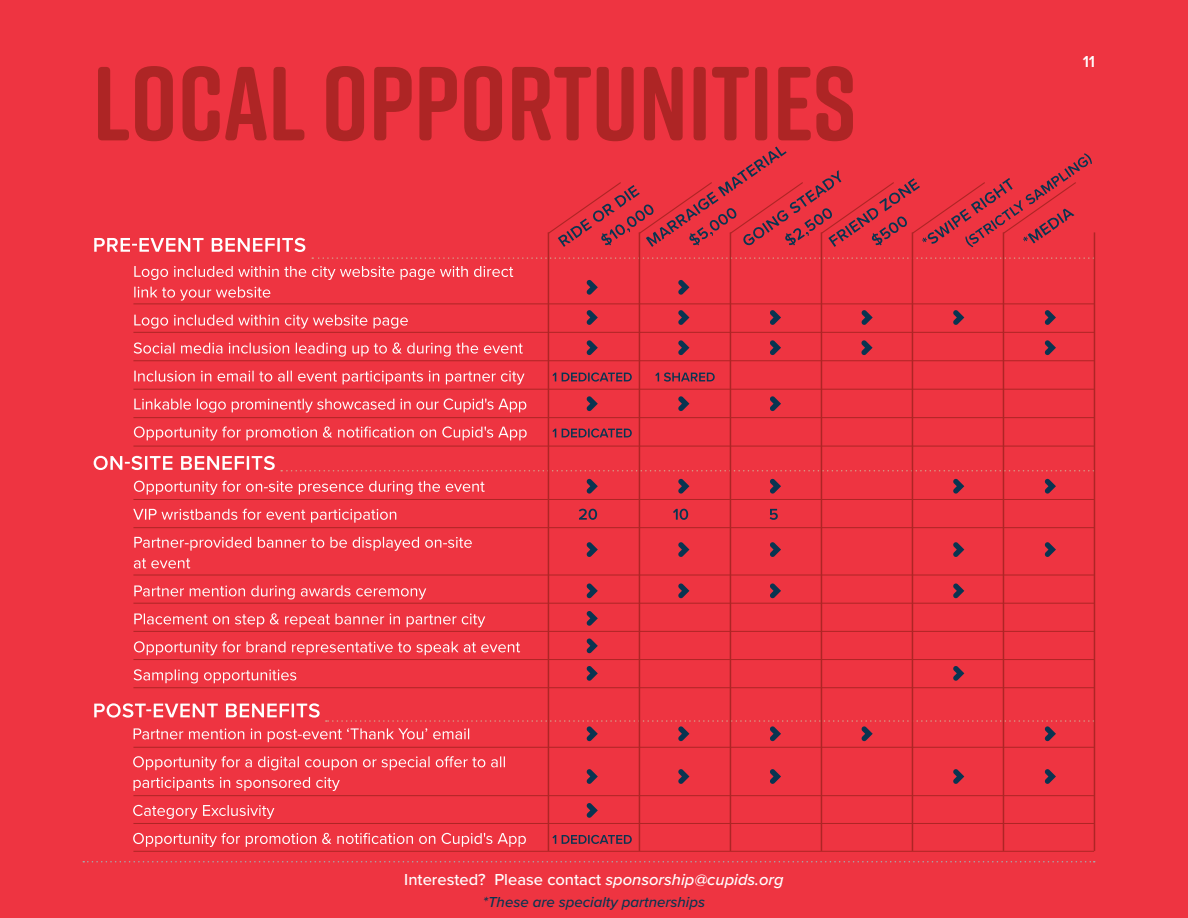
<style>
.page{position:relative;width:1188px;height:918px;background:#ee3441}
.page>*{position:absolute;margin:0;border:0;box-sizing:border-box;transform-origin:0 0}
.t1{font:700 105px "Rift Soft";color:#ae2525}
.t2{font:500 16.5px "Proxima Nova";color:#fff}
.t3{font:600 16.5px "Proxima Nova";color:#fff}
.t4{font:italic 500 15px "Proxima Nova";color:#093451}
.s1{font-style:italic}
</style>
<div class="page">
<svg style="left:83px;top:861px;width:1008px;height:1px"></svg>
<hr style="left:133px;top:851px;width:961px;height:1px;background:#ae2525">
<hr style="left:133px;top:499px;width:961px;height:1px;background:#ae2525">
<hr style="left:133px;top:304px;width:961px;height:1px;background:#ae2525">
<hr style="left:133px;top:527px;width:961px;height:1px;background:#ae2525">
<hr style="left:133px;top:332px;width:961px;height:1px;background:#ae2525">
<hr style="left:133px;top:575px;width:961px;height:1px;background:#ae2525">
<hr style="left:133px;top:360px;width:961px;height:1px;background:#ae2525">
<hr style="left:133px;top:603px;width:961px;height:1px;background:#ae2525">
<hr style="left:133px;top:389px;width:961px;height:1px;background:#ae2525">
<hr style="left:133px;top:417px;width:961px;height:1px;background:#ae2525">
<hr style="left:133px;top:446px;width:961px;height:1px;background:#ae2525">
<hr style="left:133px;top:631px;width:961px;height:1px;background:#ae2525">
<hr style="left:133px;top:659px;width:961px;height:1px;background:#ae2525">
<hr style="left:133px;top:687px;width:961px;height:1px;background:#ae2525">
<hr style="left:133px;top:747px;width:961px;height:1px;background:#ae2525">
<hr style="left:133px;top:795px;width:961px;height:1px;background:#ae2525">
<svg style="left:312px;top:257px;width:782px;height:2px"></svg>
<svg style="left:281px;top:470px;width:813px;height:2px"></svg>
<hr style="left:133px;top:823px;width:961px;height:1px;background:#ae2525">
<svg style="left:94px;top:456px;width:181px;height:14px"></svg>
<svg style="left:94px;top:238px;width:211px;height:14px"></svg>
<svg style="left:134px;top:426px;width:393px;height:15px"></svg>
<svg style="left:134px;top:398px;width:392px;height:15px"></svg>
<svg style="left:134px;top:371px;width:391px;height:14px"></svg>
<svg style="left:134px;top:342px;width:389px;height:15px"></svg>
<svg style="left:134px;top:315px;width:274px;height:14px"></svg>
<svg style="left:134px;top:287px;width:136px;height:14px"></svg>
<svg style="left:134px;top:266px;width:379px;height:14px"></svg>
<svg style="left:134px;top:669px;width:162px;height:14px"></svg>
<svg style="left:134px;top:641px;width:386px;height:14px"></svg>
<svg style="left:134px;top:613px;width:351px;height:14px"></svg>
<svg style="left:134px;top:585px;width:292px;height:14px"></svg>
<svg style="left:134px;top:558px;width:56px;height:10px"></svg>
<svg style="left:134px;top:537px;width:338px;height:14px"></svg>
<svg style="left:133px;top:509px;width:263px;height:14px"></svg>
<svg style="left:134px;top:481px;width:351px;height:14px"></svg>
<svg style="left:133px;top:833px;width:393px;height:14px"></svg>
<svg style="left:133px;top:805px;width:141px;height:14px"></svg>
<svg style="left:134px;top:777px;width:206px;height:14px"></svg>
<svg style="left:133px;top:756px;width:372px;height:14px"></svg>
<svg style="left:552px;top:428px;width:80px;height:10px"></svg>
<svg style="left:552px;top:372px;width:163px;height:10px"></svg>
<svg style="left:552px;top:835px;width:80px;height:9px"></svg>
<svg style="left:547px;top:147px;width:545px;height:100px"></svg>
<svg style="left:579px;top:509px;width:199px;height:11px"></svg>
<svg style="left:586px;top:280px;width:12px;height:15px"></svg>
<svg style="left:678px;top:280px;width:11px;height:15px"></svg>
<svg style="left:586px;top:310px;width:12px;height:15px"></svg>
<svg style="left:678px;top:310px;width:11px;height:15px"></svg>
<svg style="left:770px;top:310px;width:11px;height:15px"></svg>
<svg style="left:861px;top:310px;width:12px;height:15px"></svg>
<svg style="left:953px;top:310px;width:11px;height:15px"></svg>
<svg style="left:1045px;top:310px;width:11px;height:15px"></svg>
<svg style="left:586px;top:340px;width:12px;height:15px"></svg>
<svg style="left:586px;top:396px;width:12px;height:15px"></svg>
<svg style="left:678px;top:340px;width:11px;height:15px"></svg>
<svg style="left:678px;top:396px;width:11px;height:15px"></svg>
<svg style="left:770px;top:340px;width:11px;height:15px"></svg>
<svg style="left:770px;top:396px;width:11px;height:15px"></svg>
<svg style="left:861px;top:340px;width:12px;height:15px"></svg>
<svg style="left:1045px;top:340px;width:11px;height:15px"></svg>
<svg style="left:586px;top:479px;width:12px;height:15px"></svg>
<svg style="left:678px;top:479px;width:11px;height:15px"></svg>
<svg style="left:770px;top:479px;width:11px;height:15px"></svg>
<svg style="left:953px;top:479px;width:11px;height:15px"></svg>
<svg style="left:1045px;top:479px;width:11px;height:15px"></svg>
<svg style="left:586px;top:542px;width:12px;height:15px"></svg>
<svg style="left:678px;top:542px;width:11px;height:15px"></svg>
<svg style="left:770px;top:542px;width:11px;height:15px"></svg>
<svg style="left:953px;top:542px;width:11px;height:15px"></svg>
<svg style="left:1045px;top:542px;width:11px;height:15px"></svg>
<svg style="left:586px;top:583px;width:12px;height:15px"></svg>
<svg style="left:678px;top:583px;width:11px;height:15px"></svg>
<svg style="left:770px;top:583px;width:11px;height:15px"></svg>
<svg style="left:953px;top:583px;width:11px;height:15px"></svg>
<svg style="left:586px;top:611px;width:12px;height:15px"></svg>
<svg style="left:586px;top:638px;width:12px;height:15px"></svg>
<svg style="left:586px;top:666px;width:12px;height:15px"></svg>
<svg style="left:953px;top:666px;width:11px;height:15px"></svg>
<svg style="left:94px;top:703px;width:1000px;height:39px"></svg>
<svg style="left:586px;top:769px;width:12px;height:15px"></svg>
<svg style="left:678px;top:769px;width:11px;height:15px"></svg>
<svg style="left:770px;top:769px;width:11px;height:15px"></svg>
<svg style="left:953px;top:769px;width:11px;height:15px"></svg>
<svg style="left:1045px;top:769px;width:11px;height:15px"></svg>
<svg style="left:586px;top:803px;width:12px;height:15px"></svg>
<hr style="left:730px;top:232px;width:1px;height:619px;background:#ae2525">
<hr style="left:821px;top:232px;width:1px;height:619px;background:#ae2525">
<hr style="left:912px;top:232px;width:1px;height:619px;background:#ae2525">
<hr style="left:1003px;top:232px;width:1px;height:619px;background:#ae2525">
<hr style="left:1094px;top:232px;width:1px;height:619px;background:#ae2525">
<hr style="left:548px;top:232px;width:1px;height:619px;background:#ae2525">
<hr style="left:639px;top:232px;width:1px;height:619px;background:#ae2525">
<h1 class="t1" style="left:93px;top:28px;width:765px">LOCAL OPPORTUNITIES</h1>
<p class="t3" style="left:1083px;top:49px;width:14px">11</p>
<p class="t2" style="left:404px;top:867px;width:381px">Interested? Please contact <span class="s1">sponsorship@cupids.org</span></p>
<p class="t4" style="left:483px;top:891px;width:224px">*These are specialty partnerships</p>
</div>
